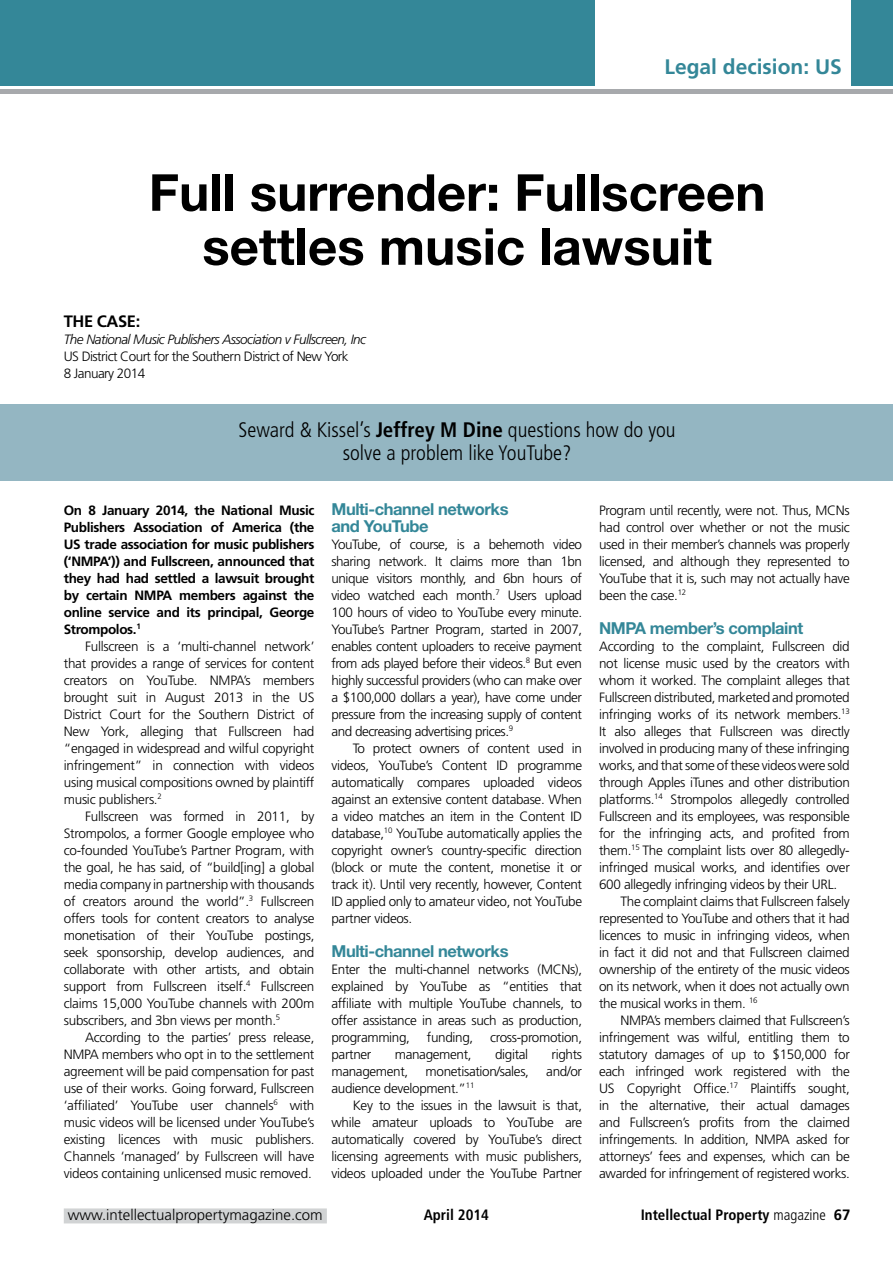
<style>
.page{position:relative;width:893px;height:1263px;background:#fff}
.page>*{position:absolute;margin:0;border:0;box-sizing:border-box;transform-origin:0 0}
.t1{font:700 51px/54px "Helvetica Neue LT Std";color:#000;text-align:center}
.t2{font:300 condensed 21px/22.5px "Frutiger LT Std";color:#000;text-align:center}
.t3{font:700 21px "Frutiger LT Std";color:#348798}
.t4{font:700 16.5px/17px "Helvetica Neue LT Std";letter-spacing:-.025em;color:#348798}
.t5{font:700 16.5px "Frutiger LT Std";letter-spacing:-.025em;color:#000}
.t6{font:700 condensed 15px "Frutiger LT Std";color:#000}
.t7{font:300 15px "Frutiger LT Std";color:#000}
.t8{font:300 13.5px/17px "Frutiger LT Std";letter-spacing:-.025em;color:#000;text-align:justify}
.t9{font:700 13.5px/17px "Frutiger LT Std";letter-spacing:-.025em;color:#000;text-align:justify}
.t10{font:italic 300 13.5px "Frutiger LT Std";letter-spacing:-.04em;color:#000}
.s1{font-weight:700}
.s2{font-weight:300}
.s3{font-stretch:normal}
</style>
<div class="page">
<div style="left:64px;top:1208px;width:263px;height:15px;background:#d1d3d4"></div>
<div style="left:0;top:404px;width:893px;height:76px;background:#94b6c2"></div>
<div style="left:0;top:0;width:893px;height:85px;background:#348798"></div>
<div style="left:595px;top:0;width:255px;height:87px;background:#fff"></div>
<div style="left:0;top:89px;width:893px;height:5px;background:#a7a9ac"></div>
<h2 class="t3" style="left:665px;top:54px;width:179px">Legal decision: US</h2>
<h1 class="t1" style="left:149px;top:164px;width:618px">Full surrender: Fullscreen settles music lawsuit</h1>
<p class="t5" style="left:64px;top:312px;width:78px">THE CASE:</p>
<p class="t10" style="left:64px;top:332px;width:304px">The National Music Publishers Association v Fullscreen, Inc</p>
<p class="t8" style="left:64px;top:348px;width:286px">US District Court for the Southern District of New York<br>8 January 2014</p>
<h2 class="t2" style="left:239px;top:419px;width:438px">Seward &amp; Kissel’s <span class="s1">Jeffrey M Dine</span> questions how do you solve a problem like YouTube?</h2>
<p class="t9" style="left:64px;top:501px;width:252px">On 8 January 2014, the National Music Publishers Association of America (the US trade association for music publishers (‘NMPA’)) and Fullscreen, announced that they had had settled a lawsuit brought by certain NMPA members against the online service and its principal, George Strompolos.<sup>1</sup></p>
<p class="t8" style="left:64px;top:638px;width:252px;text-indent:21px">Fullscreen is a ‘multi-channel network’ that provides a range of services for content creators on YouTube. NMPA’s members brought suit in August 2013 in the US District Court for the Southern District of New York, alleging that Fullscreen had “engaged in widespread and wilful copyright infringement” in connection with videos using musical compositions owned by plaintiff music publishers.<sup>2</sup></p>
<p class="t8" style="left:64px;top:808px;width:252px;text-indent:21px">Fullscreen was formed in 2011, by Strompolos, a former Google employee who co-founded YouTube’s Partner Program, with the goal, he has said, of “build[ing] a global media company in partnership with thousands of creators around the world”.<sup>3</sup> Fullscreen offers tools for content creators to analyse monetisation of their YouTube postings, seek sponsorship, develop audiences, and collaborate with other artists, and obtain support from Fullscreen itself.<sup>4</sup> Fullscreen claims 15,000 YouTube channels with 200m subscribers, and 3bn views per month.<sup>5</sup></p>
<p class="t8" style="left:64px;top:1029px;width:252px;text-indent:21px">According to the parties’ press release, NMPA members who opt in to the settlement agreement will be paid compensation for past use of their works. Going forward, Fullscreen ‘affiliated’ YouTube user channels<sup>6</sup> with music videos will be licensed under YouTube’s existing licences with music publishers.<br>Channels ‘managed’ by Fullscreen will have videos containing unlicensed music removed.</p>
<p class="t4" style="left:331px;top:500px;width:179px">Multi-channel networks and YouTube</p>
<p class="t8" style="left:331px;top:536px;width:252px">YouTube, of course, is a behemoth video sharing network. It claims more than 1bn unique visitors monthly, and 6bn hours of video watched each month.<sup>7</sup> Users upload 100 hours of video to YouTube every minute.<br>YouTube’s Partner Program, started in 2007, enables content uploaders to receive payment from ads played before their videos.<sup>8</sup> But even highly successful providers (who can make over a $100,000 dollars a year), have come under pressure from the increasing supply of content and decreasing advertising prices.<sup>9</sup></p>
<p class="t8" style="left:331px;top:740px;width:252px;text-indent:21px">To protect owners of content used in videos, YouTube’s Content ID programme automatically compares uploaded videos against an extensive content database. When a video matches an item in the Content ID database,<sup>10</sup> YouTube automatically applies the copyright owner’s country-specific direction (block or mute the content, monetise it or track it). Until very recently, however, Content ID applied only to amateur video, not YouTube partner videos.</p>
<p class="t4" style="left:331px;top:942px;width:179px">Multi-channel networks</p>
<p class="t8" style="left:331px;top:961px;width:252px">Enter the multi-channel networks (MCNs), explained by YouTube as “entities that affiliate with multiple YouTube channels, to offer assistance in areas such as production, programming, funding, cross-promotion, partner</p>
<p class="t8" style="left:395px;top:1046px;width:78px">management,</p>
<p class="t8" style="left:495px;top:1046px;width:35px">digital</p>
<p class="t8" style="left:552px;top:1046px;width:32px">rights</p>
<p class="t8" style="left:331px;top:1063px;width:78px">management,</p>
<p class="t8" style="left:426px;top:1063px;width:105px">monetisation/sales,</p>
<p class="t8" style="left:546px;top:1063px;width:37px">and/or</p>
<p class="t8" style="left:331px;top:1080px;width:144px">audience development.”<sup>11</sup></p>
<p class="t8" style="left:353px;top:1097px;width:231px">Key to the issues in the lawsuit is that,</p>
<p class="t8" style="left:331px;top:1114px;width:252px">while amateur uploads to YouTube are</p>
<p class="t8" style="left:331px;top:1131px;width:252px">automatically covered by YouTube’s direct</p>
<p class="t8" style="left:331px;top:1148px;width:252px">licensing agreements with music publishers,</p>
<p class="t8" style="left:331px;top:1165px;width:252px">videos uploaded under the YouTube Partner</p>
<p class="t8" style="left:599px;top:502px;width:252px">Program until recently, were not. Thus, MCNs had control over whether or not the music used in their member’s channels was properly licensed, and although they represented to YouTube that it is, such may not actually have been the case.<sup>12</sup></p>
<p class="t4" style="left:599px;top:619px;width:206px">NMPA member’s complaint</p>
<p class="t8" style="left:599px;top:638px;width:252px">According to the complaint, Fullscreen did</p>
<p class="t8" style="left:599px;top:655px;width:252px">not license music used by the creators with</p>
<p class="t8" style="left:599px;top:672px;width:252px">whom it worked. The complaint alleges that</p>
<p class="t8" style="left:599px;top:689px;width:252px">Fullscreen distributed, marketed and promoted</p>
<p class="t8" style="left:599px;top:706px;width:252px">infringing works of its network members.<sup>13</sup></p>
<p class="t8" style="left:599px;top:723px;width:252px">It also alleges that Fullscreen was directly</p>
<p class="t8" style="left:599px;top:740px;width:252px">involved in producing many of these infringing</p>
<p class="t8" style="left:599px;top:757px;width:252px">works, and that some of these videos were sold</p>
<p class="t8" style="left:599px;top:774px;width:252px">through Apples iTunes and other distribution</p>
<p class="t8" style="left:599px;top:791px;width:252px">platforms.<sup>14</sup> Strompolos allegedly controlled</p>
<p class="t8" style="left:599px;top:808px;width:252px">Fullscreen and its employees, was responsible</p>
<p class="t8" style="left:599px;top:825px;width:252px">for the infringing acts, and profited from</p>
<p class="t8" style="left:599px;top:842px;width:252px">them.<sup>15</sup> The complaint lists over 80 allegedly-</p>
<p class="t8" style="left:599px;top:859px;width:252px">infringed musical works, and identifies over</p>
<p class="t8" style="left:599px;top:876px;width:239px">600 allegedly infringing videos by their URL.</p>
<p class="t8" style="left:620px;top:893px;width:231px">The complaint claims that Fullscreen falsely</p>
<p class="t8" style="left:599px;top:910px;width:252px">represented to YouTube and others that it had</p>
<p class="t8" style="left:599px;top:927px;width:252px">licences to music in infringing videos, when</p>
<p class="t8" style="left:599px;top:944px;width:252px">in fact it did not and that Fullscreen claimed</p>
<p class="t8" style="left:599px;top:961px;width:252px">ownership of the entirety of the music videos</p>
<p class="t8" style="left:599px;top:978px;width:252px">on its network, when it does not actually own</p>
<p class="t8" style="left:599px;top:995px;width:160px">the musical works in them. <sup>16</sup></p>
<p class="t8" style="left:620px;top:1012px;width:231px">NMPA’s members claimed that Fullscreen’s</p>
<p class="t8" style="left:599px;top:1029px;width:252px">infringement was wilful, entitling them to</p>
<p class="t8" style="left:599px;top:1046px;width:252px">statutory damages of up to $150,000 for</p>
<p class="t8" style="left:599px;top:1063px;width:252px">each infringed work registered with the</p>
<p class="t8" style="left:599px;top:1080px;width:252px">US Copyright Office.<sup>17</sup> Plaintiffs sought,</p>
<p class="t8" style="left:599px;top:1097px;width:252px">in the alternative, their actual damages</p>
<p class="t8" style="left:599px;top:1114px;width:252px">and Fullscreen’s profits from the claimed</p>
<p class="t8" style="left:599px;top:1131px;width:252px">infringements. In addition, NMPA asked for</p>
<p class="t8" style="left:599px;top:1148px;width:252px">attorneys’ fees and expenses, which can be</p>
<p class="t8" style="left:599px;top:1165px;width:252px">awarded for infringement of registered works.</p>
<p class="t7" style="left:68px;top:1207px;width:256px">www.intellectualpropertymagazine.com</p>
<p class="t6" style="left:424px;top:1206px;width:67px">April 2014</p>
<p class="t6" style="left:641px;top:1206px;width:211px">Intellectual Property <span class="s2">magazine</span> <span class="s3">67</span></p>
</div>
